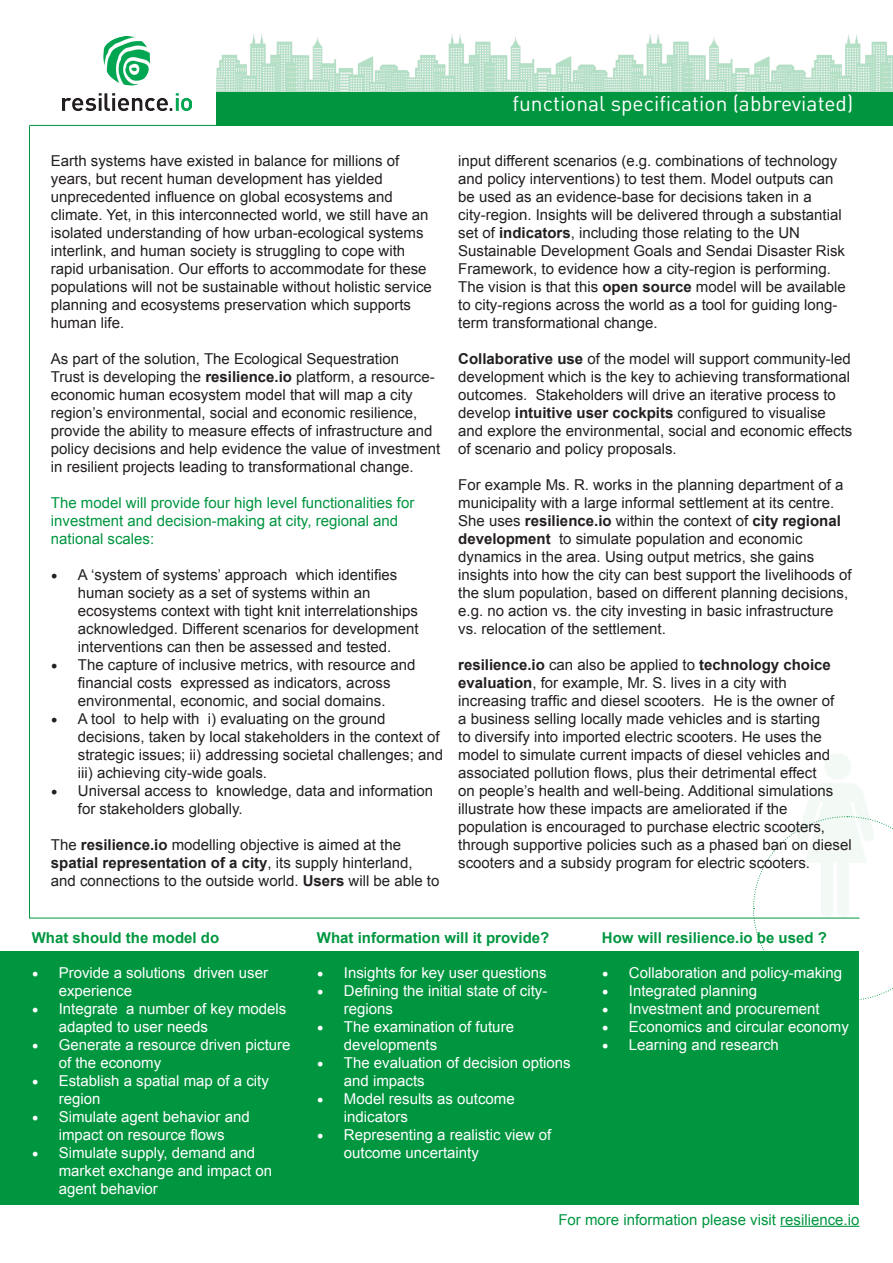
<style>
.page{position:relative;width:893px;height:1263px;background:#fff}
.page>*{position:absolute;margin:0;border:0;box-sizing:border-box;transform-origin:0 0}
.t1{font:21px "DIN";color:#fff}
.t2{font:15px/18px "Arial";color:#231f20}
.t3{font:15px/18px "Arial";color:#fff}
.t4{font:15px/18px "Arial";color:#009640}
.t5{font:700 15px "Arial";color:#009640}
.s1{font-weight:700}
.s2{font-family:"Minion Pro";font-size:18px}
</style>
<div class="page">
<div style="left:0;top:951px;width:859px;height:254px;background:#009640"></div>
<svg style="left:753px;top:820px;width:140px;height:180px"></svg>
<img style="left:783px;top:754px;width:92px;height:179px">
<hr style="left:29px;top:125px;width:830px;height:1px;background:#009640">
<hr style="left:29px;top:918px;width:830px;height:1px;background:#009640">
<img style="left:63px;top:36px;width:128px;height:75px">
<hr style="left:29px;top:126px;width:1px;height:792px;background:#009640">
<hr style="left:780px;top:1226px;width:79px;height:1px;background:#009640">
<img style="left:217px;top:34px;width:676px;height:58px">
<div style="left:217px;top:92px;width:676px;height:34px;background:#009640"></div>
<p class="t2" style="left:51px;top:151px;width:382px">Earth systems have existed in balance for millions of years, but recent human development has yielded unprecedented influence on global ecosystems and climate. Yet, in this interconnected world, we still have an isolated understanding of how urban-ecological systems interlink, and human society is struggling to cope with rapid urbanisation. Our efforts to accommodate for these populations will not be sustainable without holistic service planning and ecosystems preservation which supports human life.</p>
<p class="t2" style="left:51px;top:349px;width:391px">As part of the solution, The Ecological Sequestration<br>Trust is developing the <span class="s1">resilience.io</span> platform, a resource&shy;economic human ecosystem model that will map a city region’s environmental, social and economic resilience, provide the ability to measure effects of infrastructure and policy decisions and help evidence the value of investment in resilient projects leading to transformational change.</p>
<p class="t4" style="left:51px;top:493px;width:365px">The model will provide four high level functionalities for investment and decision-making at city, regional and national scales:</p>
<p class="t2" style="left:78px;top:565px;width:342px;text-indent:-27px"><span class="s2">•</span> A ‘system of systems’ approach which identifies human society as a set of systems within an ecosystems context with tight knit interrelationships acknowledged. Different scenarios for development interventions can then be assessed and tested.</p>
<p class="t2" style="left:51px;top:655px;width:366px;text-align:center"><span class="s2">•</span> The capture of inclusive metrics, with resource and financial costs expressed as indicators, across environmental, economic, and social domains.</p>
<p class="t2" style="left:78px;top:709px;width:367px;text-indent:-27px"><span class="s2">•</span> A tool to help with i) evaluating on the ground decisions, taken by local stakeholders in the context of strategic issues; ii) addressing societal challenges; and iii) achieving city-wide goals.</p>
<p class="t2" style="left:78px;top:781px;width:357px;text-indent:-27px"><span class="s2">•</span> Universal access to knowledge, data and information for stakeholders globally.</p>
<p class="t2" style="left:51px;top:835px;width:390px">The <span class="s1">resilience.io</span> modelling objective is aimed at the <span class="s1">spatial representation of a city</span>, its supply hinterland, and connections to the outside world. <span class="s1">Users</span> will be able to</p>
<p class="t1" style="left:512px;top:90px;width:342px">functional specification (abbreviated)</p>
<p class="t2" style="left:458px;top:151px;width:389px">input different scenarios (e.g. combinations of technology and policy interventions) to test them. Model outputs can be used as an evidence-base for decisions taken in a city-region. Insights will be delivered through a substantial set of <span class="s1">indicators</span>, including those relating to the UN Sustainable Development Goals and Sendai Disaster Risk Framework, to evidence how a city-region is performing.<br>The vision is that this <span class="s1">open source</span> model will be available to city-regions across the world as a tool for guiding long&shy;term transformational change.</p>
<p class="t2" style="left:458px;top:349px;width:396px"><span class="s1">Collaborative use</span> of the model will support community-led development which is the key to achieving transformational outcomes. Stakeholders will drive an iterative process to develop <span class="s1">intuitive user cockpits</span> configured to visualise and explore the environmental, social and economic effects of scenario and policy proposals.</p>
<p class="t2" style="left:458px;top:475px;width:395px">For example Ms. R. works in the planning department of a municipality with a large informal settlement at its centre.<br>She uses <span class="s1">resilience.io</span> within the context of <span class="s1">city regional development</span> to simulate population and economic dynamics in the area. Using output metrics, she gains insights into how the city can best support the livelihoods of the slum population, based on different planning decisions, e.g. no action vs. the city investing in basic infrastructure vs. relocation of the settlement.</p>
<p class="t2" style="left:458px;top:655px;width:395px"><span class="s1">resilience.io</span> can also be applied to <span class="s1">technology choice evaluation</span>, for example, Mr. S. lives in a city with increasing traffic and diesel scooters. He is the owner of<br>a business selling locally made vehicles and is starting<br>to diversify into imported electric scooters. He uses the model to simulate current impacts of diesel vehicles and associated pollution flows, plus their detrimental effect<br>on people’s health and well-being. Additional simulations illustrate how these impacts are ameliorated if the population is encouraged to purchase electric scooters, through supportive policies such as a phased ban on diesel scooters and a subsidy program for electric scooters.</p>
<p class="t5" style="left:32px;top:927px;width:189px">What should the model do</p>
<p class="t3" style="left:59px;top:964px;width:211px;text-indent:-27px"><span class="s2">•</span> Provide a solutions driven user experience</p>
<p class="t3" style="left:59px;top:1000px;width:229px;text-indent:-27px"><span class="s2">•</span> Integrate a number of key models adapted to user needs</p>
<p class="t3" style="left:59px;top:1036px;width:233px;text-indent:-27px"><span class="s2">•</span> Generate a resource driven picture of the economy</p>
<p class="t3" style="left:59px;top:1072px;width:212px;text-indent:-27px"><span class="s2">•</span> Establish a spatial map of a city region</p>
<p class="t3" style="left:32px;top:1108px;width:219px;text-align:center"><span class="s2">•</span> Simulate agent behavior and impact on resource flows</p>
<p class="t3" style="left:59px;top:1144px;width:215px;text-indent:-27px"><span class="s2">•</span> Simulate supply, demand and market exchange and impact on agent behavior</p>
<p class="t5" style="left:317px;top:927px;width:234px">What information will it provide?</p>
<p class="t3" style="left:317px;top:964px;width:231px"><span class="s2">•</span> Insights for key user questions</p>
<p class="t3" style="left:344px;top:982px;width:205px;text-indent:-27px"><span class="s2">•</span> Defining the initial state of city&shy;regions</p>
<p class="t3" style="left:344px;top:1018px;width:172px;text-indent:-27px"><span class="s2">•</span> The examination of future developments</p>
<p class="t3" style="left:344px;top:1054px;width:228px;text-indent:-27px"><span class="s2">•</span> The evaluation of decision options and impacts</p>
<p class="t3" style="left:344px;top:1090px;width:172px;text-indent:-27px"><span class="s2">•</span> Model results as outcome indicators</p>
<p class="t3" style="left:344px;top:1126px;width:209px;text-indent:-27px"><span class="s2">•</span> Representing a realistic view of outcome uncertainty</p>
<p class="t5" style="left:602px;top:927px;width:227px">How will resilience.io be used ?</p>
<p class="t3" style="left:602px;top:964px;width:242px"><span class="s2">•</span> Collaboration and policy-making</p>
<p class="t3" style="left:602px;top:982px;width:157px"><span class="s2">•</span> Integrated planning</p>
<p class="t3" style="left:602px;top:1000px;width:219px"><span class="s2">•</span> Investment and procurement</p>
<p class="t3" style="left:602px;top:1018px;width:249px"><span class="s2">•</span> Economics and circular economy</p>
<p class="t3" style="left:602px;top:1036px;width:179px"><span class="s2">•</span> Learning and research</p>
<p class="t4" style="left:558px;top:1210px;width:302px">For more information please visit resilience.io</p>
</div>
